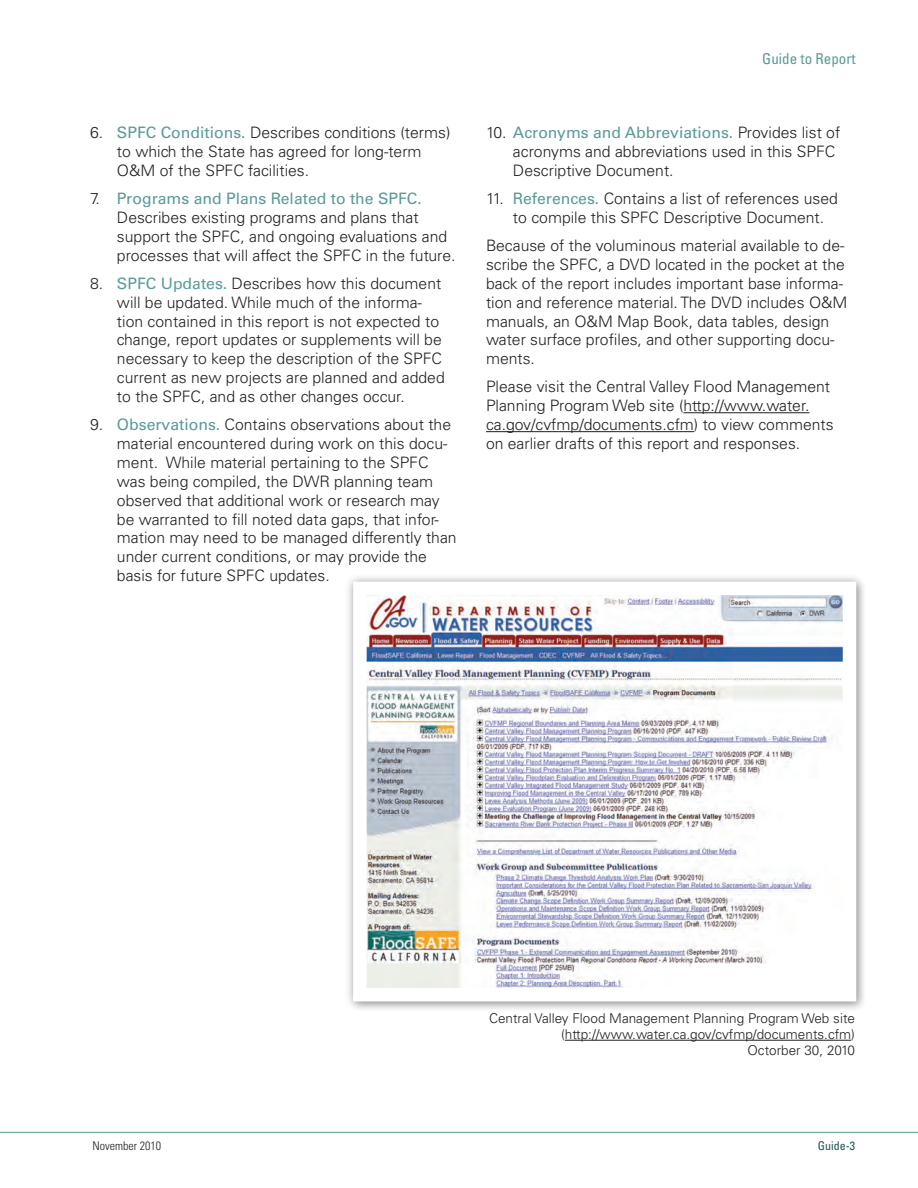
<style>
.page{position:relative;width:918px;height:1188px;background:#fff}
.page>*{position:absolute;margin:0;border:0;box-sizing:border-box;transform-origin:0 0}
.t1{font:300 15.75px/18.9px "Univers";color:#231f20}
.t2{font:condensed 15px "Univers";color:#599a98}
.t3{font:300 13.5px/16.2px "Univers";color:#231f20;text-align:right}
.t4{font:300 condensed 12px "Univers";color:#231f20}
.t5{font:condensed 12px "Univers";color:#1b5351}
.s1{font-weight:400;color:#599a98}
</style>
<div class="page">
<hr style="left:683px;top:412px;width:126px;height:1px;background:#231f20">
<hr style="left:486px;top:431px;width:208px;height:1px;background:#231f20">
<hr style="left:0;top:1132px;width:918px;height:1px;background:#599a98">
<div style="left:343px;top:572px;width:530px;height:445px;background:#231f20;opacity:.3"></div>
<img style="left:368px;top:597px;width:473px;height:389px">
<hr style="left:565px;top:1040px;width:286px;height:1px;background:#231f20">
<p class="t1" style="left:117px;top:123px;width:335px;text-indent:-27px">6. <span class="s1">SPFC Conditions.</span> Describes conditions (terms) to which the State has agreed for long-term<br>O&amp;M of the SPFC facilities.</p>
<p class="t1" style="left:117px;top:189px;width:340px;text-indent:-27px">7. <span class="s1">Programs and Plans Related to the SPFC.<br></span>Describes existing programs and plans that support the SPFC, and ongoing evaluations and processes that will affect the SPFC in the future.</p>
<p class="t1" style="left:117px;top:274px;width:329px;text-indent:-27px">8. <span class="s1">SPFC Updates.</span> Describes how this document will be updated. While much of the informa&shy;tion contained in this report is not expected to change, report updates or supplements will be necessary to keep the description of the SPFC current as new projects are planned and added to the SPFC, and as other changes occur.</p>
<p class="t1" style="left:117px;top:415px;width:341px;text-indent:-27px">9. <span class="s1">Observations.</span> Contains observations about the material encountered during work on this docu&shy;ment. While material pertaining to the SPFC was being compiled, the DWR planning team observed that additional work or research may be warranted to fill noted data gaps, that infor&shy;mation may need to be managed differently than under current conditions, or may provide the basis for future SPFC updates.</p>
<p class="t2" style="left:762px;top:50px;width:95px">Guide to Report</p>
<p class="t1" style="left:513px;top:123px;width:329px;text-indent:-27px">10. <span class="s1">Acronyms and Abbreviations.</span> Provides list of acronyms and abbreviations used in this SPFC<br>Descriptive Document.</p>
<p class="t1" style="left:513px;top:189px;width:326px;text-indent:-27px">11. <span class="s1">References.</span> Contains a list of references used to compile this SPFC Descriptive Document.</p>
<p class="t1" style="left:486px;top:236px;width:363px">Because of the voluminous material available to de&shy;scribe the SPFC, a DVD located in the pocket at the back of the report includes important base informa&shy;tion and reference material. The DVD includes O&amp;M manuals, an O&amp;M Map Book, data tables, design water surface profiles, and other supporting docu&shy;ments.</p>
<p class="t1" style="left:486px;top:377px;width:349px">Please visit the Central Valley Flood Management Planning Program Web site (http://www.water. ca.gov/cvfmp/documents.cfm) to view comments on earlier drafts of this report and responses.</p>
<p class="t3" style="left:489px;top:1010px;width:367px">Central Valley Flood Management Planning Program Web site (http://www.water.ca.gov/cvfmp/documents.cfm)<br>Octorber 30, 2010</p>
<p class="t4" style="left:93px;top:1139px;width:70px">November 2010</p>
<p class="t5" style="left:818px;top:1138px;width:39px">Guide-3</p>
</div>
